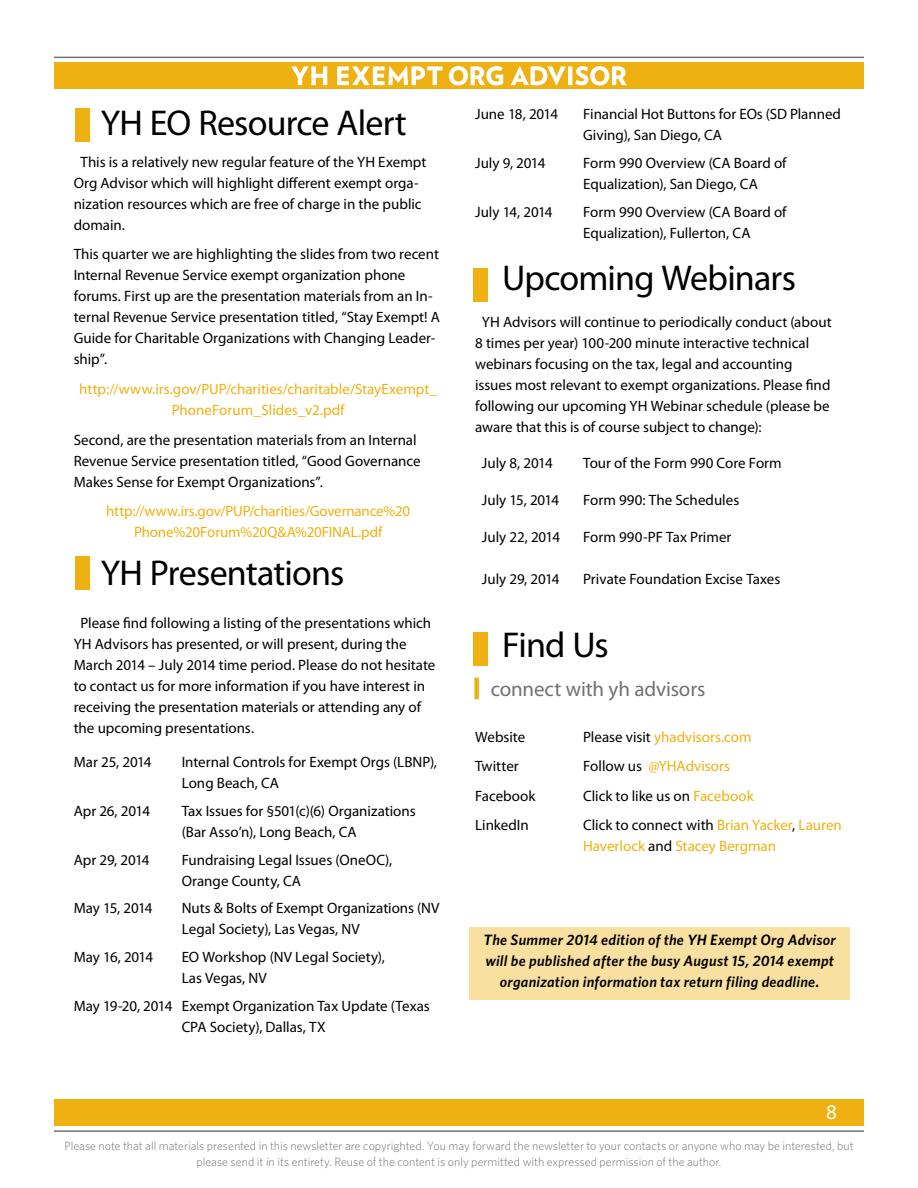
<style>
.page{position:relative;width:918px;height:1188px;background:#fff}
.page>*{position:absolute;margin:0;border:0;box-sizing:border-box;transform-origin:0 0}
.t1{font:36px "Myriad Pro";letter-spacing:-.025em;color:#000}
.t2{font:21px "Myriad Pro";letter-spacing:-.005em;color:#717073}
.t3{font:21px "Myriad Pro";color:#fff}
.t4{font:15px/21px "Myriad Pro";color:#000}
.t5{font:15px/21px "Myriad Pro";letter-spacing:-.005em;color:#eeb111;text-align:center}
.t6{font:italic 600 15px/21px "Whitney HTF";letter-spacing:.015em;color:#000;text-align:center}
.t7{font:15px "Myriad Pro";letter-spacing:-.03em;color:#000}
.t8{font:300 12px/16.5px "Whitney HTF";color:#717073;text-align:center}
.s1{color:#000}
.s2{color:#eeb111}
</style>
<div class="page">
<div style="left:470px;top:928px;width:380px;height:72px;background:#f8e0a0"></div>
<div style="left:54px;top:62px;width:810px;height:27px;background:#eeb111"></div>
<svg style="left:291px;top:66px;width:336px;height:19px"></svg>
<hr style="left:54px;top:57px;width:810px;height:1px;background:#717073">
<div style="left:54px;top:1099px;width:810px;height:27px;background:#eeb111"></div>
<hr style="left:54px;top:1130px;width:810px;height:2px;background:#717073">
<div style="left:473px;top:268px;width:14px;height:33px;background:#eeb111"></div>
<div style="left:75px;top:108px;width:15px;height:33px;background:#eeb111"></div>
<div style="left:75px;top:557px;width:15px;height:33px;background:#eeb111"></div>
<div style="left:474px;top:678px;width:5px;height:21px;background:#eeb111"></div>
<div style="left:473px;top:632px;width:14px;height:33px;background:#eeb111"></div>
<h1 class="t1" style="left:101px;top:101px;width:308px">YH EO Resource Alert</h1>
<p class="t4" style="left:74px;top:151px;width:354px;text-indent:7px">This is a relatively new regular feature of the YH Exempt Org Advisor which will highlight different exempt orga&shy;nization resources which are free of charge in the public domain.</p>
<p class="t4" style="left:74px;top:244px;width:368px">This quarter we are highlighting the slides from two recent Internal Revenue Service exempt organization phone forums. First up are the presentation materials from an In&shy;ternal Revenue Service presentation titled, “Stay Exempt! A Guide for Charitable Organizations with Changing Leader&shy;ship”.</p>
<p class="t5" style="left:79px;top:378px;width:359px">http://www.irs.gov/PUP/charities/charitable/StayExempt_<br>PhoneForum_Slides_v2.pdf</p>
<p class="t4" style="left:74px;top:429px;width:348px">Second, are the presentation materials from an Internal<br>Revenue Service presentation titled, “Good Governance<br>Makes Sense for Exempt Organizations”.</p>
<p class="t5" style="left:106px;top:501px;width:306px">http://www.irs.gov/PUP/charities/Governance%20<br>Phone%20Forum%20Q&amp;A%20FINAL.pdf</p>
<h1 class="t1" style="left:101px;top:551px;width:245px">YH Presentations</h1>
<p class="t4" style="left:74px;top:612px;width:363px;text-indent:7px">Please find following a listing of the presentations which YH Advisors has presented, or will present, during the March 2014 – July 2014 time period. Please do not hesitate to contact us for more information if you have interest in receiving the presentation materials or attending any of the upcoming presentations.</p>
<p class="t4" style="left:74px;top:751px;width:79px">Mar 25, 2014</p>
<p class="t4" style="left:182px;top:751px;width:257px">Internal Controls for Exempt Orgs (LBNP),<br>Long Beach, CA</p>
<p class="t4" style="left:74px;top:800px;width:78px">Apr 26, 2014</p>
<p class="t4" style="left:182px;top:800px;width:235px">Tax Issues for §501(c)(6) Organizations (Bar Asso’n), Long Beach, CA</p>
<p class="t4" style="left:74px;top:849px;width:77px">Apr 29, 2014</p>
<p class="t4" style="left:182px;top:849px;width:212px">Fundraising Legal Issues (OneOC),<br>Orange County, CA</p>
<p class="t7" style="left:74px;top:899px;width:80px">May 15, 2014</p>
<p class="t4" style="left:182px;top:898px;width:259px">Nuts &amp; Bolts of Exempt Organizations (NV<br>Legal Society), Las Vegas, NV</p>
<p class="t7" style="left:74px;top:948px;width:81px">May 16, 2014</p>
<p class="t4" style="left:182px;top:946px;width:205px">EO Workshop (NV Legal Society),<br>Las Vegas, NV</p>
<p class="t4" style="left:74px;top:995px;width:358px;text-align:center">May 19-20, 2014 Exempt Organization Tax Update (Texas<br>CPA Society), Dallas, TX</p>
<p class="t4" style="left:475px;top:103px;width:84px">June 18, 2014</p>
<p class="t4" style="left:583px;top:103px;width:259px">Financial Hot Buttons for EOs (SD Planned<br>Giving), San Diego, CA</p>
<p class="t4" style="left:475px;top:152px;width:72px">July 9, 2014</p>
<p class="t4" style="left:583px;top:152px;width:205px">Form 990 Overview (CA Board of<br>Equalization), San Diego, CA</p>
<p class="t4" style="left:475px;top:201px;width:79px">July 14, 2014</p>
<p class="t4" style="left:583px;top:201px;width:205px">Form 990 Overview (CA Board of<br>Equalization), Fullerton, CA</p>
<h1 class="t1" style="left:502px;top:255px;width:295px">Upcoming Webinars</h1>
<p class="t4" style="left:475px;top:311px;width:358px;text-indent:7px">YH Advisors will continue to periodically conduct (about 8 times per year) 100-200 minute interactive technical webinars focusing on the tax, legal and accounting issues most relevant to exempt organizations. Please find following our upcoming YH Webinar schedule (please be aware that this is of course subject to change):</p>
<p class="t4" style="left:482px;top:453px;width:72px">July 8, 2014</p>
<p class="t4" style="left:583px;top:453px;width:200px">Tour of the Form 990 Core Form</p>
<p class="t4" style="left:482px;top:489px;width:79px">July 15, 2014</p>
<p class="t4" style="left:583px;top:489px;width:158px">Form 990: The Schedules</p>
<p class="t4" style="left:482px;top:526px;width:80px">July 22, 2014</p>
<p class="t4" style="left:583px;top:526px;width:150px">Form 990-PF Tax Primer</p>
<p class="t4" style="left:482px;top:568px;width:79px">July 29, 2014</p>
<p class="t4" style="left:583px;top:568px;width:199px">Private Foundation Excise Taxes</p>
<h1 class="t1" style="left:502px;top:622px;width:108px">Find Us</h1>
<h2 class="t2" style="left:491px;top:676px;width:216px">connect with yh advisors</h2>
<p class="t4" style="left:475px;top:726px;width:52px">Website</p>
<p class="t5" style="left:583px;top:726px;width:170px"><span class="s1">Please visit</span> yhadvisors.com</p>
<p class="t4" style="left:475px;top:755px;width:45px">Twitter</p>
<p class="t5" style="left:583px;top:755px;width:148px"><span class="s1">Follow us</span> @YHAdvisors</p>
<p class="t4" style="left:475px;top:785px;width:62px">Facebook</p>
<p class="t4" style="left:583px;top:785px;width:172px">Click to like us on <span class="s2">Facebook</span></p>
<p class="t4" style="left:475px;top:814px;width:55px">LinkedIn</p>
<p class="t5" style="left:583px;top:814px;width:260px;text-align:left"><span class="s1">Click to connect with</span> Brian Yacker<span class="s1">,</span> Lauren<br>Haverlock <span class="s1">and</span> Stacey Bergman</p>
<p class="t6" style="left:484px;top:929px;width:354px">The Summer 2014 edition of the YH Exempt Org Advisor will be published after the busy August 15, 2014 exempt organization information tax return filing deadline.</p>
<h2 class="t3" style="left:826px;top:1099px;width:12px">8</h2>
<p class="t8" style="left:64px;top:1137px;width:791px">Please note that all materials presented in this newsletter are copyrighted. You may forward the newsletter to your contacts or anyone who may be interested, but please send it in its entirety. Reuse of the content is only permitted with expressed permission of the author.</p>
</div>
